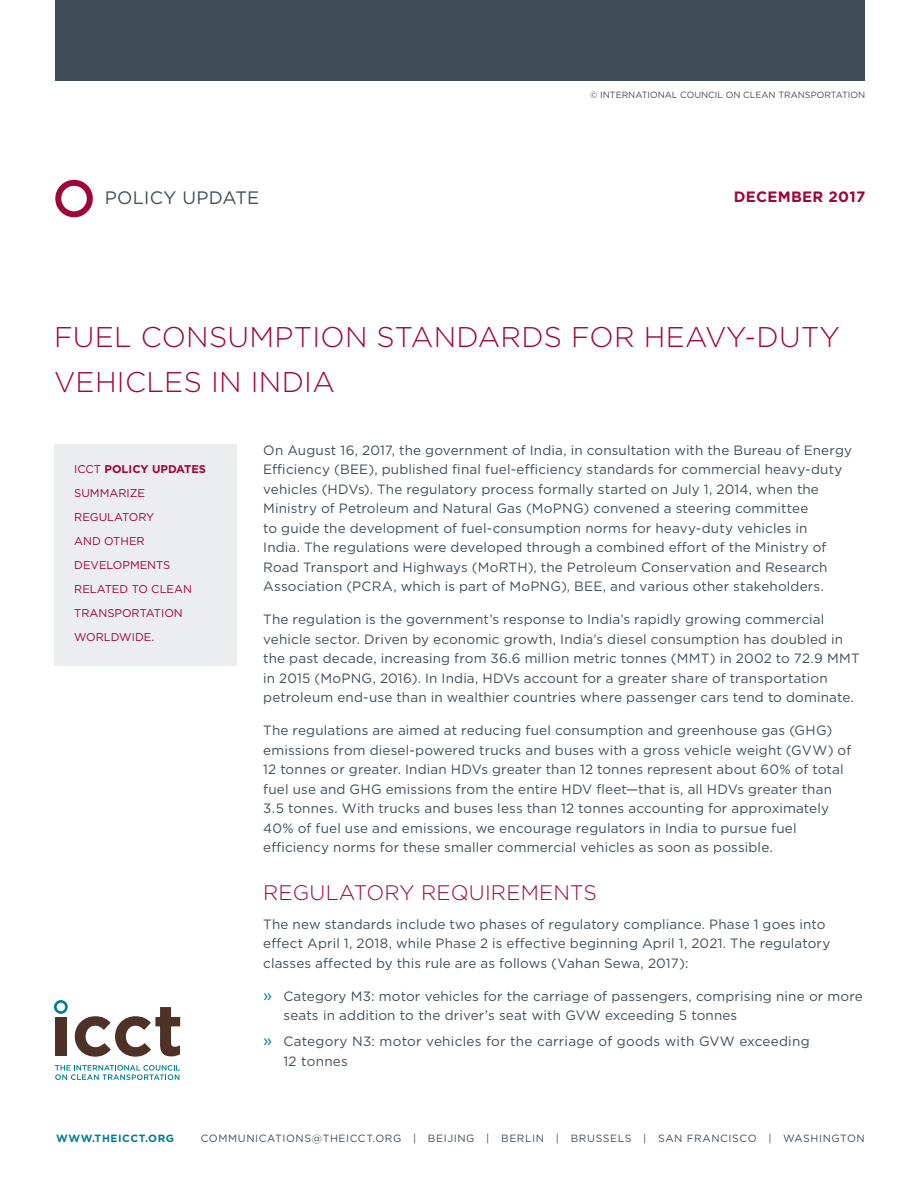
<style>
.page{position:relative;width:918px;height:1188px;background:#fff}
.page>*{position:absolute;margin:0;border:0;box-sizing:border-box;transform-origin:0 0}
.t1{font:300 28.5px/45px "Gotham";letter-spacing:.01em;color:#9d053b}
.t2{font:300 21px "Gotham";letter-spacing:.01em;color:#9d053b}
.t3{font:18px "Gotham";letter-spacing:.02em;color:#414d56}
.t4{font:700 15px "Gotham";letter-spacing:.02em;color:#9d053b}
.t5{font:13.5px/19.5px "Gotham";letter-spacing:.01em;color:#414d56}
.t6{font:11.25px/24px "Gotham";color:#9d053b}
.t7{font:10.5px "Gotham";letter-spacing:.055em;color:#414d56}
.t8{font:700 10.5px "Gotham";letter-spacing:.055em;color:#007d93}
.t9{font:9px "Gotham";color:#414d56}
.s1{font-weight:700}
.s2{font-size:16.5px;color:#007d93}
</style>
<div class="page">
<svg style="left:55px;top:1065px;width:125px;height:15px"></svg>
<div style="left:55px;top:1017px;width:11px;height:39px;background:#4e3228"></div>
<svg style="left:75px;top:1007px;width:105px;height:50px"></svg>
<svg style="left:54px;top:1000px;width:14px;height:14px"></svg>
<div style="left:55px;top:180px;width:38px;height:37px;border:6px solid #9d053b;border-radius:50%"></div>
<div style="left:55px;top:0;width:810px;height:81px;background:#414d56"></div>
<div style="left:54px;top:444px;width:182px;height:222px;background:#ecedee"></div>
<p class="t9" style="left:590px;top:89px;width:277px">© INTERNATIONAL COUNCIL ON CLEAN TRANSPORTATION</p>
<h3 class="t3" style="left:105px;top:186px;width:156px">POLICY UPDATE</h3>
<p class="t4" style="left:734px;top:187px;width:133px">DECEMBER 2017</p>
<h1 class="t1" style="left:54px;top:313px;width:787px">FUEL CONSUMPTION STANDARDS FOR HEAVY-DUTY<br>VEHICLES IN INDIA</h1>
<p class="t6" style="left:74px;top:457px;width:133px">ICCT <span class="s1">POLICY UPDATES<br></span>SUMMARIZE<br>REGULATORY<br>AND OTHER<br>DEVELOPMENTS<br>RELATED TO CLEAN<br>TRANSPORTATION<br>WORLDWIDE.</p>
<p class="t5" style="left:263px;top:440px;width:590px">On August 16, 2017, the government of India, in consultation with the Bureau of Energy Efficiency (BEE), published final fuel-efficiency standards for commercial heavy-duty vehicles (HDVs). The regulatory process formally started on July 1, 2014, when the Ministry of Petroleum and Natural Gas (MoPNG) convened a steering committee<br>to guide the development of fuel-consumption norms for heavy-duty vehicles in<br>India. The regulations were developed through a combined effort of the Ministry of Road Transport and Highways (MoRTH), the Petroleum Conservation and Research Association (PCRA, which is part of MoPNG), BEE, and various other stakeholders.</p>
<p class="t5" style="left:263px;top:610px;width:598px">The regulation is the government’s response to India’s rapidly growing commercial vehicle sector. Driven by economic growth, India’s diesel consumption has doubled in the past decade, increasing from 36.6 million metric tonnes (MMT) in 2002 to 72.9 MMT in 2015 (MoPNG, 2016). In India, HDVs account for a greater share of transportation petroleum end-use than in wealthier countries where passenger cars tend to dominate.</p>
<p class="t5" style="left:263px;top:721px;width:590px">The regulations are aimed at reducing fuel consumption and greenhouse gas (GHG) emissions from diesel-powered trucks and buses with a gross vehicle weight (GVW) of 12 tonnes or greater. Indian HDVs greater than 12 tonnes represent about 60% of total fuel use and GHG emissions from the entire HDV fleet—that is, all HDVs greater than 3.5 tonnes. With trucks and buses less than 12 tonnes accounting for approximately 40% of fuel use and emissions, we encourage regulators in India to pursue fuel efficiency norms for these smaller commercial vehicles as soon as possible.</p>
<h2 class="t2" style="left:263px;top:879px;width:335px">REGULATORY REQUIREMENTS</h2>
<p class="t5" style="left:263px;top:914px;width:569px">The new standards include two phases of regulatory compliance. Phase 1 goes into effect April 1, 2018, while Phase 2 is effective beginning April 1, 2021. The regulatory classes affected by this rule are as follows (Vahan Sewa, 2017):</p>
<p class="t5" style="left:284px;top:986px;width:581px;text-indent:-20px"><span class="s2">»</span> Category M3: motor vehicles for the carriage of passengers, comprising nine or more seats in addition to the driver’s seat with GVW exceeding 5 tonnes</p>
<p class="t5" style="left:284px;top:1032px;width:528px;text-indent:-20px"><span class="s2">»</span> Category N3: motor vehicles for the carriage of goods with GVW exceeding<br>12 tonnes</p>
<p class="t8" style="left:56px;top:1132px;width:119px">WWW.THEICCT.ORG</p>
<p class="t7" style="left:201px;top:1132px;width:666px">COMMUNICATIONS@THEICCT.ORG | BEIJING | BERLIN | BRUSSELS | SAN FRANCISCO | WASHINGTON</p>
</div>
